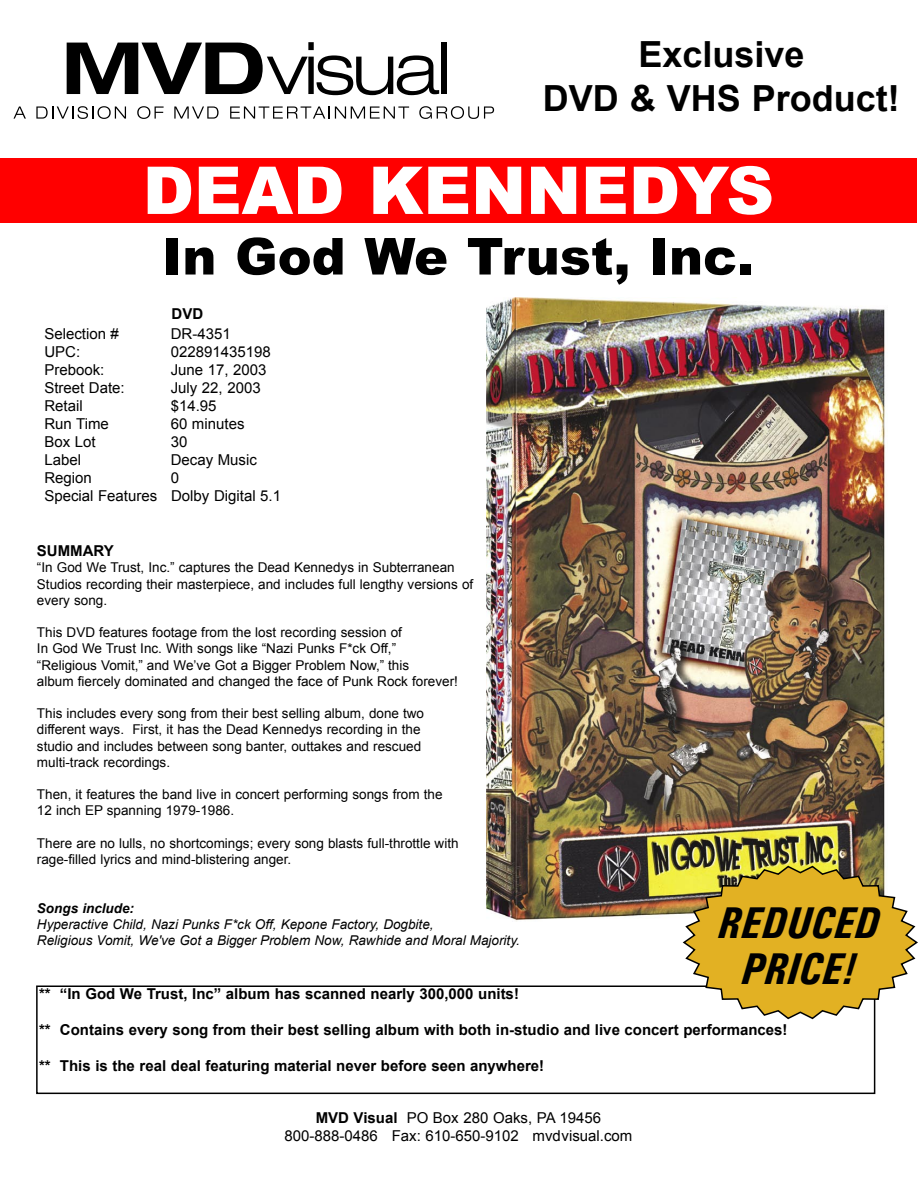
<style>
.page{position:relative;width:918px;height:1188px;background:#fff}
.page>*{position:absolute;margin:0;border:0;box-sizing:border-box;transform-origin:0 0}
.t1{font:900 66px "Arial";color:#fff}
.t2{font:900 51px "Arial";color:#000}
.t3{font:italic 700 condensed 44.55px "Univers";color:#000}
.t4{font:700 36px "Arial";color:#000}
.t5{font:15px "Arial";color:#000}
.t6{font:700 15px "Arial";color:#000}
.t7{font:13.5px/16.2px "Arial";color:#000}
.t8{font:italic 13.5px/16.2px "Arial";color:#000}
.t9{font:italic 700 13.5px "Arial";color:#000}
.s1{font-weight:700}
</style>
<div class="page">
<div style="left:36px;top:986px;width:839px;height:108px;border:2px solid #000"></div>
<div style="left:0;top:158px;width:917px;height:65px;background:#f00"></div>
<img style="left:486px;top:297px;width:400px;height:625px">
<svg style="left:67px;top:42px;width:372px;height:53px"></svg>
<div style="left:442px;top:42px;width:5px;height:52px;background:#000"></div>
<svg style="left:13px;top:106px;width:13px;height:13px"></svg>
<svg style="left:36px;top:106px;width:90px;height:13px"></svg>
<svg style="left:137px;top:106px;width:27px;height:13px"></svg>
<svg style="left:174px;top:106px;width:45px;height:13px"></svg>
<svg style="left:230px;top:106px;width:179px;height:13px"></svg>
<svg style="left:419px;top:106px;width:75px;height:13px"></svg>
<svg style="left:681px;top:864px;width:237px;height:156px"></svg>
<p class="t4" style="left:638px;top:31px;width:168px">Exclusive</p>
<p class="t4" style="left:543px;top:74px;width:359px">DVD &amp; VHS Product!</p>
<p class="t1" style="left:143px;top:142px;width:633px">DEAD KENNEDYS</p>
<p class="t2" style="left:163px;top:219px;width:593px">In God We Trust, Inc.</p>
<p class="t6" style="left:172px;top:304px;width:33px">DVD</p>
<p class="t5" style="left:44px;top:324px;width:76px">Selection #</p>
<p class="t5" style="left:171px;top:324px;width:62px">DR-4351</p>
<p class="t5" style="left:44px;top:342px;width:37px">UPC:</p>
<p class="t5" style="left:171px;top:342px;width:102px">022891435198</p>
<p class="t5" style="left:44px;top:360px;width:62px">Prebook:</p>
<p class="t5" style="left:171px;top:360px;width:97px">June 17, 2003</p>
<p class="t5" style="left:44px;top:378px;width:82px">Street Date:</p>
<p class="t5" style="left:171px;top:378px;width:92px">July 22, 2003</p>
<p class="t5" style="left:44px;top:396px;width:40px">Retail</p>
<p class="t5" style="left:171px;top:396px;width:47px">$14.95</p>
<p class="t5" style="left:44px;top:414px;width:66px">Run Time</p>
<p class="t5" style="left:171px;top:414px;width:75px">60 minutes</p>
<p class="t5" style="left:44px;top:432px;width:53px">Box Lot</p>
<p class="t5" style="left:171px;top:432px;width:18px">30</p>
<p class="t5" style="left:44px;top:450px;width:38px">Label</p>
<p class="t5" style="left:171px;top:450px;width:88px">Decay Music</p>
<p class="t5" style="left:44px;top:468px;width:49px">Region</p>
<p class="t5" style="left:171px;top:468px;width:10px">0</p>
<p class="t5" style="left:44px;top:486px;width:238px">Special Features Dolby Digital 5.1</p>
<p class="t6" style="left:37px;top:541px;width:78px">SUMMARY</p>
<p class="t7" style="left:37px;top:560px;width:438px">“In God We Trust, Inc.” captures the Dead Kennedys in Subterranean<br>Studios recording their masterpiece, and includes full lengthy versions of every song.</p>
<p class="t7" style="left:37px;top:624px;width:367px">This DVD features footage from the lost recording session of</p>
<p class="t7" style="left:37px;top:641px;width:361px">In God We Trust Inc. With songs like “Nazi Punks F*ck Off,”</p>
<p class="t7" style="left:37px;top:657px;width:374px">“Religious Vomit,” and We’ve Got a Bigger Problem Now,” this</p>
<p class="t7" style="left:37px;top:673px;width:422px">album fiercely dominated and changed the face of Punk Rock forever!</p>
<p class="t7" style="left:37px;top:705px;width:389px">This includes every song from their best selling album, done two</p>
<p class="t7" style="left:37px;top:722px;width:385px">different ways. First, it has the Dead Kennedys recording in the</p>
<p class="t7" style="left:37px;top:738px;width:386px">studio and includes between song banter, outtakes and rescued</p>
<p class="t7" style="left:37px;top:754px;width:135px">multi-track recordings.</p>
<p class="t7" style="left:37px;top:786px;width:407px">Then, it features the band live in concert performing songs from the</p>
<p class="t7" style="left:37px;top:803px;width:199px">12 inch EP spanning 1979-1986.</p>
<p class="t7" style="left:37px;top:835px;width:423px">There are no lulls, no shortcomings; every song blasts full-throttle with rage-filled lyrics and mind-blistering anger.</p>
<p class="t9" style="left:37px;top:899px;width:99px">Songs include:</p>
<p class="t8" style="left:37px;top:916px;width:484px">Hyperactive Child, Nazi Punks F*ck Off, Kepone Factory, Dogbite,<br>Religious Vomit, We've Got a Bigger Problem Now, Rawhide and Moral Majority.</p>
<p class="t3" style="left:718px;top:896px;width:163px">REDUCED</p>
<p class="t3" style="left:742px;top:942px;width:116px">PRICE!</p>
<p class="t6" style="left:39px;top:984px;width:481px">** “In God We Trust, Inc” album has scanned nearly 300,000 units!</p>
<p class="t6" style="left:39px;top:1020px;width:750px">** Contains every song from their best selling album with both in-studio and live concert performances!</p>
<p class="t6" style="left:39px;top:1056px;width:507px">** This is the real deal featuring material never before seen anywhere!</p>
<p class="t5" style="left:316px;top:1108px;width:287px"><span class="s1">MVD Visual</span> PO Box 280 Oaks, PA 19456</p>
<p class="t5" style="left:284px;top:1126px;width:349px">800-888-0486 Fax: 610-650-9102 mvdvisual.com</p>
</div>
